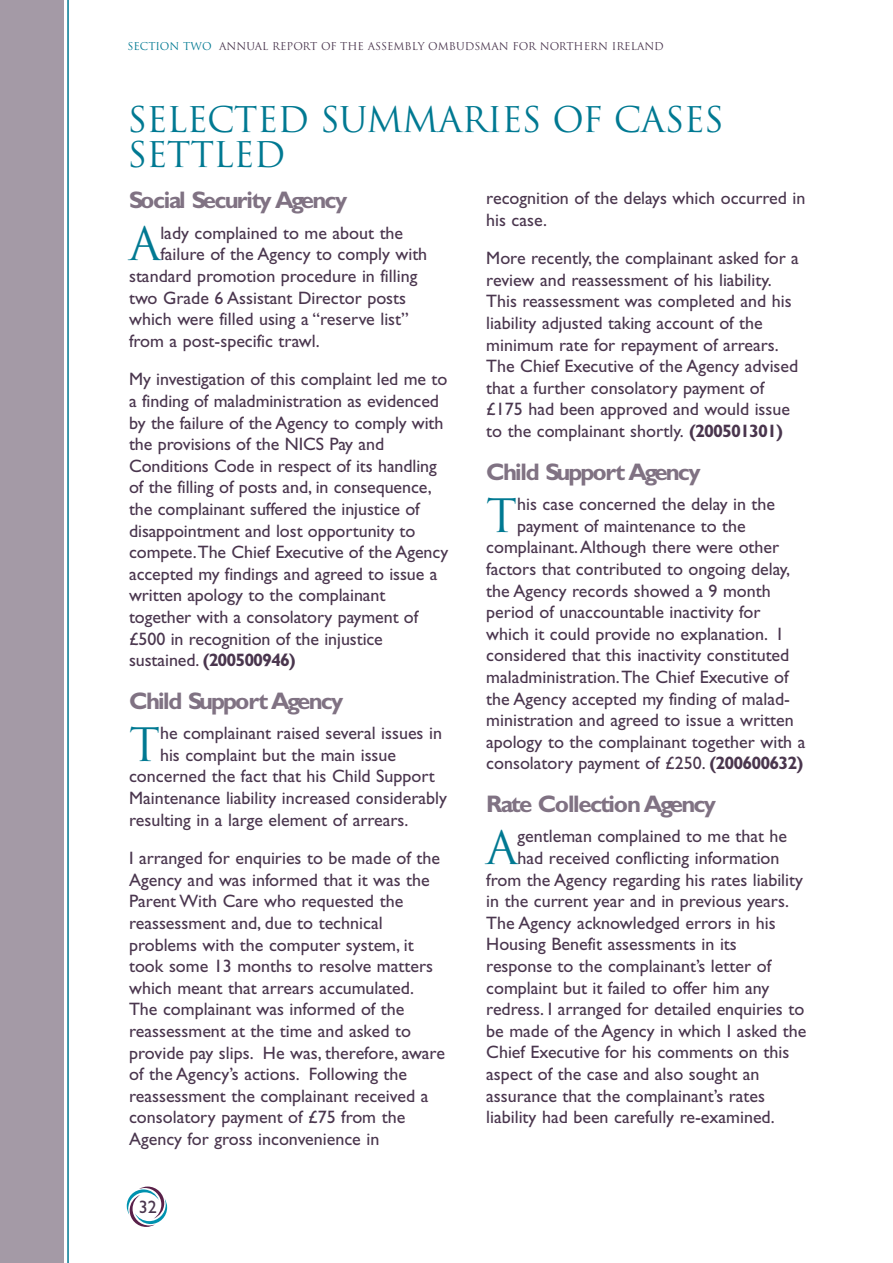
<style>
.page{position:relative;width:893px;height:1263px;background:#fff}
.page>*{position:absolute;margin:0;border:0;box-sizing:border-box;transform-origin:0 0}
.t1{font:45px "Trajan";color:#007992}
.t2{font:34.5px/34.5px "Trajan";letter-spacing:-.02em;color:#007992}
.t3{font:700 24px "Gill Sans";letter-spacing:-.075em;color:#807283}
.t4{font:18px/21.6px "Gill Sans";color:#4a364e}
.t5{font:10.5px "Trajan";color:#4a364e}
.s1{color:#007992}
.s2{font-weight:700}
</style>
<div class="page">
<div style="left:0;top:0;width:64px;height:1263px;background:#a49aa6"></div>
<svg style="left:127px;top:1186px;width:40px;height:41px"></svg>
<hr style="left:67px;top:0;width:2px;height:1263px;background:#007992">
<p class="t5" style="left:128px;top:41px;width:538px"><span class="s1">SECTION TWO</span> ANNUAL REPORT OF THE ASSEMBLY OMBUDSMAN FOR NORTHERN IRELAND</p>
<h2 class="t2" style="left:128px;top:103px;width:598px">SELECTED SUMMARIES OF CASES<br>SETTLED</h2>
<h3 class="t3" style="left:129px;top:191px;width:220px">Social Security Agency</h3>
<h1 class="t1" style="left:129px;top:218px;width:33px">A</h1>
<p class="t4" style="left:160px;top:223px;width:244px">lady complained to me about the</p>
<p class="t4" style="left:160px;top:245px;width:268px">failure of the Agency to comply with</p>
<p class="t4" style="left:129px;top:267px;width:290px">standard promotion procedure in filling</p>
<p class="t4" style="left:129px;top:288px;width:279px">two Grade 6 Assistant Director posts</p>
<p class="t4" style="left:129px;top:310px;width:281px">which were filled using a “reserve list”</p>
<p class="t4" style="left:129px;top:331px;width:192px">from a post-specific trawl.</p>
<p class="t4" style="left:129px;top:370px;width:321px">My investigation of this complaint led me to a finding of maladministration as evidenced by the failure of the Agency to comply with the provisions of the NICS Pay and Conditions Code in respect of its handling of the filling of posts and, in consequence, the complainant suffered the injustice of disappointment and lost opportunity to compete.The Chief Executive of the Agency accepted my findings and agreed to issue a written apology to the complainant together with a consolatory payment of £500 in recognition of the injustice sustained. <span class="s2">(200500946)</span></p>
<h3 class="t3" style="left:129px;top:691px;width:216px">Child Support Agency</h3>
<h1 class="t1" style="left:129px;top:719px;width:33px">T</h1>
<p class="t4" style="left:160px;top:724px;width:283px">he complainant raised several issues in</p>
<p class="t4" style="left:160px;top:746px;width:238px">his complaint but the main issue</p>
<p class="t4" style="left:129px;top:767px;width:307px">concerned the fact that his Child Support</p>
<p class="t4" style="left:129px;top:789px;width:319px">Maintenance liability increased considerably</p>
<p class="t4" style="left:129px;top:810px;width:281px">resulting in a large element of arrears.</p>
<p class="t4" style="left:129px;top:849px;width:317px">I arranged for enquiries to be made of the Agency and was informed that it was the Parent With Care who requested the reassessment and, due to technical problems with the computer system, it took some 13 months to resolve matters which meant that arrears accumulated.<br>The complainant was informed of the reassessment at the time and asked to provide pay slips. He was, therefore, aware of the Agency’s actions. Following the reassessment the complainant received a consolatory payment of £75 from the Agency for gross inconvenience in</p>
<p class="t4" style="left:139px;top:1198px;width:19px">32</p>
<p class="t4" style="left:486px;top:189px;width:321px">recognition of the delays which occurred in his case.</p>
<p class="t4" style="left:486px;top:249px;width:314px">More recently, the complainant asked for a review and reassessment of his liability.<br>This reassessment was completed and his liability adjusted taking account of the minimum rate for repayment of arrears.<br>The Chief Executive of the Agency advised that a further consolatory payment of £175 had been approved and would issue to the complainant shortly. <span class="s2">(200501301)</span></p>
<h3 class="t3" style="left:486px;top:462px;width:216px">Child Support Agency</h3>
<h1 class="t1" style="left:486px;top:490px;width:33px">T</h1>
<p class="t4" style="left:517px;top:495px;width:259px">his case concerned the delay in the</p>
<p class="t4" style="left:517px;top:517px;width:230px">payment of maintenance to the</p>
<p class="t4" style="left:486px;top:538px;width:295px">complainant.Although there were other</p>
<p class="t4" style="left:486px;top:560px;width:305px">factors that contributed to ongoing delay,</p>
<p class="t4" style="left:486px;top:581px;width:286px">the Agency records showed a 9 month</p>
<p class="t4" style="left:486px;top:603px;width:276px">period of unaccountable inactivity for</p>
<p class="t4" style="left:486px;top:625px;width:297px">which it could provide no explanation. I</p>
<p class="t4" style="left:486px;top:646px;width:305px">considered that this inactivity constituted</p>
<p class="t4" style="left:486px;top:668px;width:304px">maladministration.The Chief Executive of</p>
<p class="t4" style="left:486px;top:689px;width:305px">the Agency accepted my finding of malad-</p>
<p class="t4" style="left:486px;top:711px;width:309px">ministration and agreed to issue a written</p>
<p class="t4" style="left:486px;top:733px;width:321px">apology to the complainant together with a</p>
<p class="t4" style="left:486px;top:754px;width:318px">consolatory payment of £250. <span class="s2">(200600632)</span></p>
<h3 class="t3" style="left:486px;top:795px;width:231px">Rate Collection Agency</h3>
<h1 class="t1" style="left:486px;top:822px;width:33px">A</h1>
<p class="t4" style="left:518px;top:827px;width:271px">gentleman complained to me that he</p>
<p class="t4" style="left:518px;top:849px;width:263px">had received conflicting information</p>
<p class="t4" style="left:486px;top:870px;width:318px">from the Agency regarding his rates liability</p>
<p class="t4" style="left:486px;top:892px;width:304px">in the current year and in previous years.</p>
<p class="t4" style="left:486px;top:914px;width:291px">The Agency acknowledged errors in his</p>
<p class="t4" style="left:486px;top:935px;width:252px">Housing Benefit assessments in its</p>
<p class="t4" style="left:486px;top:957px;width:286px">response to the complainant’s letter of</p>
<p class="t4" style="left:486px;top:978px;width:284px">complaint but it failed to offer him any</p>
<p class="t4" style="left:486px;top:1000px;width:320px">redress. I arranged for detailed enquiries to</p>
<p class="t4" style="left:486px;top:1022px;width:322px">be made of the Agency in which I asked the</p>
<p class="t4" style="left:486px;top:1043px;width:304px">Chief Executive for his comments on this</p>
<p class="t4" style="left:486px;top:1065px;width:275px">aspect of the case and also sought an</p>
<p class="t4" style="left:486px;top:1086px;width:280px">assurance that the complainant’s rates</p>
<p class="t4" style="left:486px;top:1108px;width:290px">liability had been carefully re-examined.</p>
</div>
